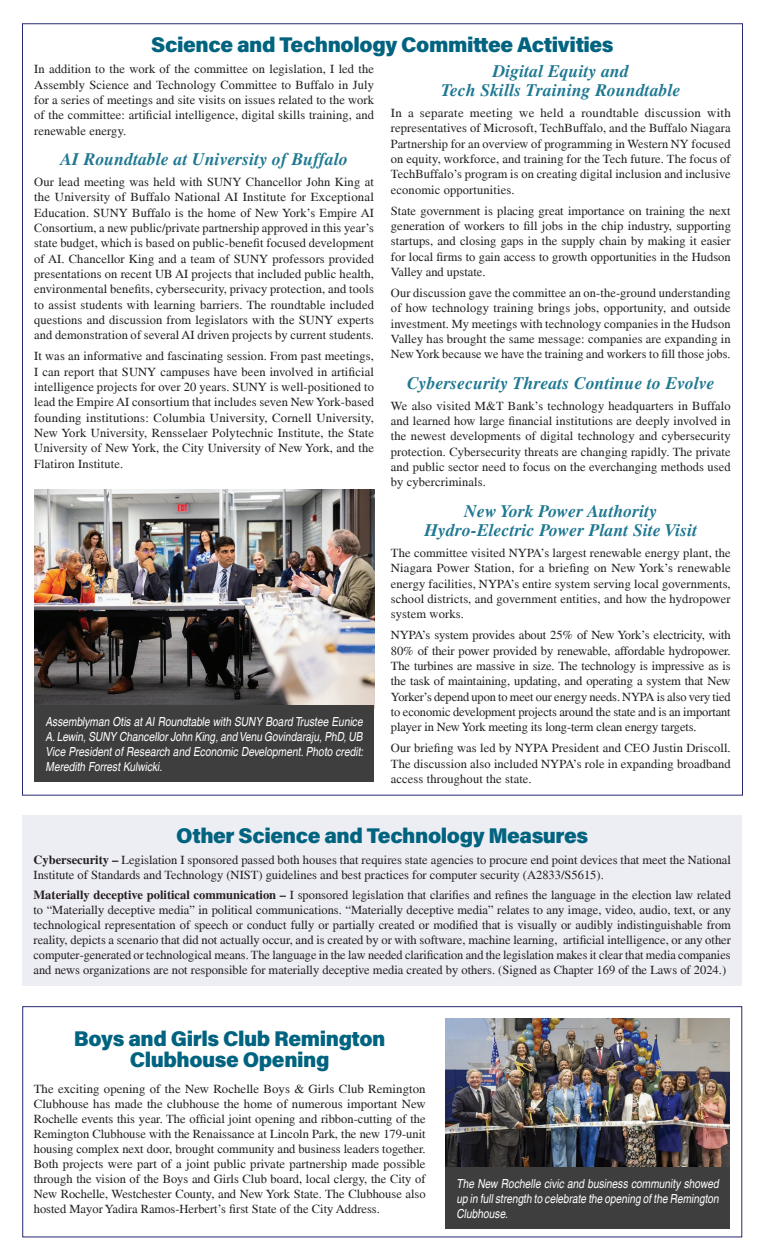
<style>
.page{position:relative;width:765px;height:1260px;background:#fff}
.page>*{position:absolute;margin:0;border:0;box-sizing:border-box;transform-origin:0 0}
.t1{font:900 21.25px/21.2px "Acumin Pro";letter-spacing:-.02em;color:#00637f;text-align:center}
.t2{font:italic 700 17.5px/19.1px "Times";letter-spacing:.01em;color:#1f7892;text-align:center}
.t3{font:12.5px/15.4px "Times";color:#231f20;text-align:justify}
.t4{font:italic condensed 12.5px/15px "Helvetica";color:#fff;text-align:justify}
.s1{font-weight:700}
</style>
<div class="page">
<div style="left:22px;top:1006px;width:720px;height:231px;border:1px solid #272872"></div>
<img style="left:445px;top:1018px;width:285px;height:150px">
<div style="left:22px;top:815px;width:720px;height:171px;background:#ededf4"></div>
<img style="left:34px;top:489px;width:340px;height:216px">
<div style="left:445px;top:1168px;width:285px;height:61px;background:#3e3e3f"></div>
<div style="left:34px;top:705px;width:340px;height:77px;background:#3e3e3f"></div>
<h1 class="t1" style="left:151px;top:33px;width:464px">Science and Technology Committee Activities</h1>
<p class="t3" style="left:34px;top:62px;width:341px">In addition to the work of the committee on legislation, I led the Assembly Science and Technology Committee to Buffalo in July for a series of meetings and site visits on issues related to the work of the committee: artificial intelligence, digital skills training, and renewable energy.</p>
<h2 class="t2" style="left:60px;top:151px;width:289px">AI Roundtable at University of Buffalo</h2>
<p class="t3" style="left:34px;top:175px;width:341px">Our lead meeting was held with SUNY Chancellor John King at the University of Buffalo National AI Institute for Exceptional Education. SUNY Buffalo is the home of New York’s Empire AI Consortium, a new public/private partnership approved in this year’s state budget, which is based on public-benefit focused development of AI. Chancellor King and a team of SUNY professors provided presentations on recent UB AI projects that included public health, environmental benefits, cybersecurity, privacy protection, and tools to assist students with learning barriers. The roundtable included questions and discussion from legislators with the SUNY experts and demonstration of several AI driven projects by current students.</p>
<p class="t3" style="left:34px;top:349px;width:341px">It was an informative and fascinating session. From past meetings, I can report that SUNY campuses have been involved in artificial intelligence projects for over 20 years. SUNY is well-positioned to lead the Empire AI consortium that includes seven New York-based founding institutions: Columbia University, Cornell University, New York University, Rensselaer Polytechnic Institute, the State University of New York, the City University of New York, and the Flatiron Institute.</p>
<h2 class="t2" style="left:441px;top:63px;width:241px">Digital Equity and<br>Tech Skills Training Roundtable</h2>
<p class="t3" style="left:391px;top:106px;width:341px">In a separate meeting we held a roundtable discussion with representatives of Microsoft, TechBuffalo, and the Buffalo Niagara Partnership for an overview of programming in Western NY focused on equity, workforce, and training for the Tech future. The focus of TechBuffalo’s program is on creating digital inclusion and inclusive economic opportunities.</p>
<p class="t3" style="left:391px;top:204px;width:342px">State government is placing great importance on training the next generation of workers to fill jobs in the chip industry, supporting startups, and closing gaps in the supply chain by making it easier for local firms to gain access to growth opportunities in the Hudson Valley and upstate.</p>
<p class="t3" style="left:391px;top:286px;width:341px">Our discussion gave the committee an on-the-ground understanding of how technology training brings jobs, opportunity, and outside investment. My meetings with technology companies in the Hudson Valley has brought the same message: companies are expanding in New York because we have the training and workers to fill those jobs.</p>
<h2 class="t2" style="left:407px;top:374px;width:309px">Cybersecurity Threats Continue to Evolve</h2>
<p class="t3" style="left:391px;top:399px;width:341px">We also visited M&amp;T Bank’s technology headquarters in Buffalo and learned how large financial institutions are deeply involved in the newest developments of digital technology and cybersecurity protection. Cybersecurity threats are changing rapidly. The private and public sector need to focus on the everchanging methods used by cybercriminals.</p>
<h2 class="t2" style="left:424px;top:502px;width:274px">New York Power Authority<br>Hydro-Electric Power Plant Site Visit</h2>
<p class="t3" style="left:391px;top:546px;width:341px">The committee visited NYPA’s largest renewable energy plant, the Niagara Power Station, for a briefing on New York’s renewable energy facilities, NYPA’s entire system serving local governments, school districts, and government entities, and how the hydropower system works.</p>
<p class="t3" style="left:391px;top:628px;width:341px">NYPA’s system provides about 25% of New York’s electricity, with 80% of their power provided by renewable, affordable hydropower.<br>The turbines are massive in size. The technology is impressive as is the task of maintaining, updating, and operating a system that New Yorker’s depend upon to meet our energy needs. NYPA is also very tied to economic development projects around the state and is an important player in New York meeting its long-term clean energy targets.</p>
<p class="t3" style="left:391px;top:741px;width:341px">Our briefing was led by NYPA President and CEO Justin Driscoll.<br>The discussion also included NYPA’s role in expanding broadband access throughout the state.</p>
<p class="t4" style="left:45px;top:714px;width:319px">Assemblyman Otis at AI Roundtable with SUNY Board Trustee Eunice A. Lewin, SUNY Chancellor John King, and Venu Govindaraju, PhD, UB Vice President of Research and Economic Development. Photo credit:<br>Meredith Forrest Kulwicki.</p>
<h1 class="t1" style="left:176px;top:824px;width:414px">Other Science and Technology Measures</h1>
<p class="t3" style="left:34px;top:853px;width:699px;line-height:15px"><span class="s1">Cybersecurity –</span> Legislation I sponsored passed both houses that requires state agencies to procure end point devices that meet the National<br>Institute of Standards and Technology (NIST) guidelines and best practices for computer security (A2833/S5615).</p>
<p class="t3" style="left:34px;top:889px;width:699px;line-height:15px"><span class="s1">Materially deceptive political communication –</span> I sponsored legislation that clarifies and refines the language in the election law related to “Materially deceptive media” in political communications. “Materially deceptive media” relates to any image, video, audio, text, or any technological representation of speech or conduct fully or partially created or modified that is visually or audibly indistinguishable from reality, depicts a scenario that did not actually occur, and is created by or with software, machine learning, artificial intelligence, or any other computer-generated or technological means. The language in the law needed clarification and the legislation makes it clear that media companies and news organizations are not responsible for materially deceptive media created by others. (Signed as Chapter 169 of the Laws of 2024.)</p>
<h1 class="t1" style="left:74px;top:1027px;width:313px">Boys and Girls Club Remington<br>Clubhouse Opening</h1>
<p class="t3" style="left:34px;top:1083px;width:393px;line-height:15px">The exciting opening of the New Rochelle Boys &amp; Girls Club Remington Clubhouse has made the clubhouse the home of numerous important New Rochelle events this year. The official joint opening and ribbon-cutting of the Remington Clubhouse with the Renaissance at Lincoln Park, the new 179-unit housing complex next door, brought community and business leaders together.<br>Both projects were part of a joint public private partnership made possible through the vision of the Boys and Girls Club board, local clergy, the City of New Rochelle, Westchester County, and New York State. The Clubhouse also hosted Mayor Yadira Ramos-Herbert’s first State of the City Address.</p>
<p class="t4" style="left:456px;top:1176px;width:264px">The New Rochelle civic and business community showed up in full strength to celebrate the opening of the Remington Clubhouse.</p>
</div>
